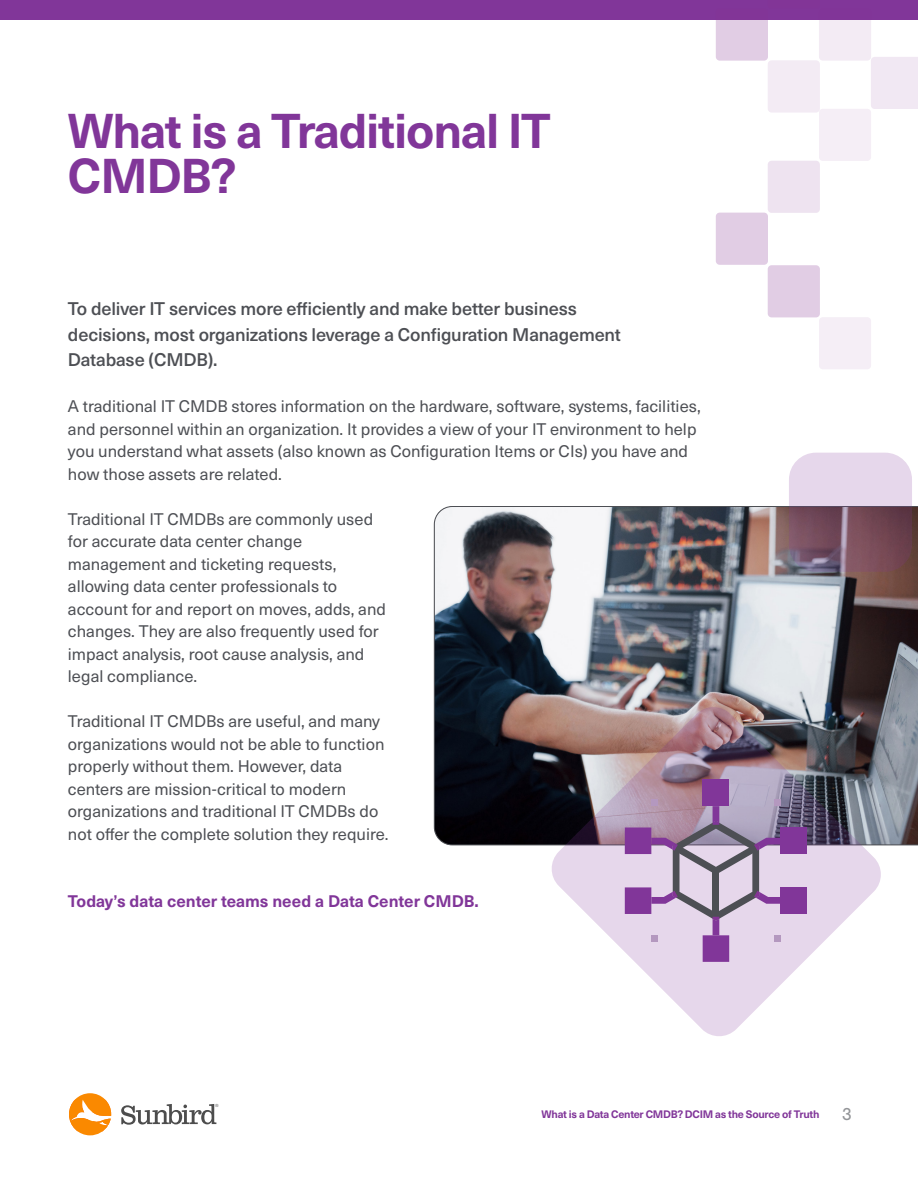
<style>
.page{position:relative;width:918px;height:1188px;background:#fff}
.page>*{position:absolute;margin:0;border:0;box-sizing:border-box;transform-origin:0 0}
.t1{font:700 48px/45px "Neue Haas Unica W1 G";letter-spacing:-.025em;color:#813699}
.t2{font:500 18px/25.5px "Neue Haas Unica W1 G";letter-spacing:-.01em;color:#4d4f54}
.t3{font:16.5px/22.5px "Neue Haas Unica W1 G";color:#4d4f54}
.t4{font:700 16.5px "Neue Haas Unica W1 G";color:#813699}
.t5{font:700 10.65px "Neue Haas Unica W1 G";letter-spacing:-.025em;color:#813699}
.t6{font:4.65px "Nimbus San";color:#4d4d4d}
.s1{font-family:"Nimbus San";font-weight:400;font-size:18px;color:#939598}
</style>
<div class="page">
<svg style="left:121px;top:1104px;width:95px;height:21px"></svg>
<svg style="left:69px;top:1093px;width:42px;height:42px"></svg>
<div style="left:0;top:0;width:918px;height:20px;background:#813699"></div>
<div style="left:768px;top:161px;width:52px;height:52px;background:#eee3f0;border-radius:4px"></div>
<div style="left:716px;top:213px;width:52px;height:52px;background:#e1cde4;border-radius:4px"></div>
<div style="left:871px;top:57px;width:47px;height:52px;background:#f1e8f3"></div>
<div style="left:768px;top:60px;width:52px;height:53px;background:#f3ebf4;border-radius:4px"></div>
<svg style="left:819px;top:8px;width:52px;height:53px;fill:#f3ebf4"></svg>
<div style="left:819px;top:109px;width:52px;height:52px;background:#f5eef6;border-radius:4px"></div>
<div style="left:819px;top:317px;width:52px;height:52px;background:#f5eef6;border-radius:4px"></div>
<div style="left:768px;top:265px;width:52px;height:52px;background:#e1cde4;border-radius:4px"></div>
<svg style="left:716px;top:8px;width:52px;height:53px;fill:#e1cde4"></svg>
<img style="left:434px;top:506px;width:484px;height:339px">
<svg style="left:549px;top:705px;width:334px;height:331px"></svg>
<svg style="left:789px;top:453px;width:123px;height:119px;background:#a78b9d"></svg>
<div style="left:781px;top:828px;width:26px;height:26px;background:#813699"></div>
<div style="left:781px;top:887px;width:26px;height:27px;background:#813699"></div>
<div style="left:703px;top:780px;width:26px;height:26px;background:#813699"></div>
<svg style="left:625px;top:806px;width:156px;height:156px;background:#bda7c4"></svg>
<div style="left:651px;top:799px;width:7px;height:7px;background:#b498bf"></div>
<div style="left:774px;top:799px;width:7px;height:7px;background:#b498bf"></div>
<div style="left:651px;top:935px;width:7px;height:7px;background:#b498bf"></div>
<div style="left:774px;top:935px;width:7px;height:7px;background:#b498bf"></div>
<p class="t1" style="left:68px;top:105px;width:484px">What is a Traditional IT<br>CMDB?</p>
<p class="t2" style="left:68px;top:295px;width:555px">To deliver IT services more efficiently and make better business decisions, most organizations leverage a Configuration Management<br>Database (CMDB).</p>
<p class="t3" style="left:68px;top:394px;width:634px">A traditional IT CMDB stores information on the hardware, software, systems, facilities, and personnel within an organization. It provides a view of your IT environment to help you understand what assets (also known as Configuration Items or CIs) you have and how those assets are related.</p>
<p class="t3" style="left:68px;top:507px;width:320px">Traditional IT CMDBs are commonly used for accurate data center change management and ticketing requests, allowing data center professionals to account for and report on moves, adds, and changes. They are also frequently used for impact analysis, root cause analysis, and legal compliance.</p>
<p class="t3" style="left:68px;top:709px;width:322px">Traditional IT CMDBs are useful, and many organizations would not be able to function properly without them. However, data centers are mission-critical to modern organizations and traditional IT CMDBs do not offer the complete solution they require.</p>
<p class="t4" style="left:68px;top:889px;width:412px">Today’s data center teams need a Data Center CMDB.</p>
<p class="t6" style="left:215px;top:1103px;width:5px">®</p>
<p class="t5" style="left:542px;top:1106px;width:312px">What is a Data Center CMDB? DCIM as the Source of Truth <span class="s1">3</span></p>
</div>
